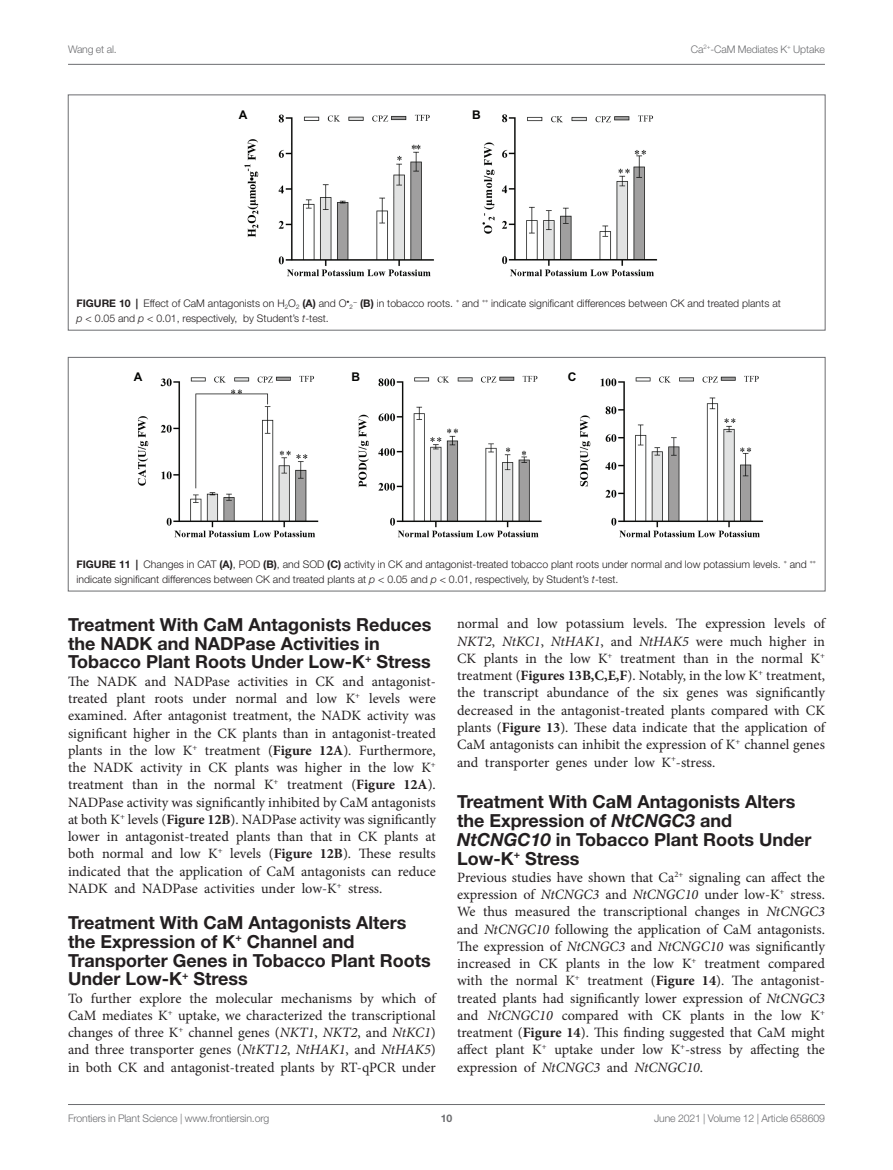
<style>
.page{position:relative;width:893px;height:1170px;background:#fff}
.page>*{position:absolute;margin:0;border:0;box-sizing:border-box;transform-origin:0 0}
.HEAD_2{font:700 18px/18.8px "Helvetica Neue LT Std";color:#231f20}
.TEXT_FLUSH{font:14.25px/17.2px "Minion Pro";letter-spacing:-.005em;color:#231f20;text-align:justify}
.t1{font:700 12px "Arial";color:#040503}
.FIG_LEG{font:300 10.5px/14.2px "Helvetica Neue LT Std";color:#231f20}
.t2{font:300 10.5px "Helvetica Neue LT Std";letter-spacing:-.015em;color:#6c6d70}
.t3{font:700 10.5px "Helvetica Neue LT Std";color:#6c6d70}
.FIG_LEG-2{font:300 6.15px "Helvetica Neue LT Std";color:#231f20}
.s1{font-weight:700}
.s2{font-style:italic}
</style>
<div class="page">
<hr style="left:68px;top:64px;width:757px;height:1px;background:#6c6d70">
<hr style="left:68px;top:1104px;width:757px;height:1px;background:#6c6d70">
<img style="left:244px;top:114px;width:414px;height:163px">
<img style="left:137px;top:375px;width:627px;height:163px">
<div style="left:68px;top:357px;width:757px;height:234px;border:1px solid #6c6d70"></div>
<p class="t2" style="left:68px;top:42px;width:50px">Wang et al.</p>
<p class="t2" style="left:691px;top:42px;width:135px">Ca<sup>2+</sup>-CaM Mediates K<sup>+</sup> Uptake</p>
<p class="t1" style="left:239px;top:106px;width:10px">A</p>
<p class="t1" style="left:472px;top:106px;width:10px">B</p>
<p class="FIG_LEG" style="left:77px;top:296px;width:706px"><span class="s1">FIGURE 10 |</span> Effect of CaM antagonists on H<sub>2</sub>O<sub>2</sub> <span class="s1">(A)</span> and O<sup>•</sup> <sup>−</sup> <span class="s1">(B)</span> in tobacco roots. <sup>*</sup> and <sup>**</sup> indicate significant differences between CK and treated plants at</p>
<p class="FIG_LEG-2" style="left:350px;top:303px;width:5px">2</p>
<p class="FIG_LEG" style="left:77px;top:310px;width:254px"><span class="s2">p</span> &lt; 0.05 and <span class="s2">p</span> &lt; 0.01, respectively, by Student’s <span class="s2">t</span>-test.</p>
<p class="t1" style="left:134px;top:368px;width:10px">A</p>
<p class="t1" style="left:351px;top:368px;width:10px">B</p>
<p class="t1" style="left:568px;top:368px;width:10px">C</p>
<p class="FIG_LEG" style="left:77px;top:557px;width:741px"><span class="s1">FIGURE 11 |</span> Changes in CAT <span class="s1">(A)</span>, POD <span class="s1">(B)</span>, and SOD <span class="s1">(C)</span> activity in CK and antagonist-treated tobacco plant roots under normal and low potassium levels. <sup>*</sup> and <sup>** </sup>indicate significant differences between CK and treated plants at <span class="s2">p</span> &lt; 0.05 and <span class="s2">p</span> &lt; 0.01, respectively, by Student’s <span class="s2">t</span>-test.</p>
<p class="HEAD_2" style="left:68px;top:614px;width:365px">Treatment With CaM Antagonists Reduces the NADK and NADPase Activities in<br>Tobacco Plant Roots Under Low-K<sup>+</sup> Stress</p>
<p class="TEXT_FLUSH" style="left:68px;top:672px;width:369px">The NADK and NADPase activities in CK and antagonist&shy;treated plant roots under normal and low K<sup>+</sup> levels were examined. After antagonist treatment, the NADK activity was significant higher in the CK plants than in antagonist-treated plants in the low K<sup>+</sup> treatment (<span class="s1">Figure 12A</span>). Furthermore, the NADK activity in CK plants was higher in the low K<sup>+ </sup>treatment than in the normal K<sup>+</sup> treatment (<span class="s1">Figure 12A</span>).<br>NADPase activity was significantly inhibited by CaM antagonists at both K<sup>+</sup> levels (<span class="s1">Figure 12B</span>). NADPase activity was significantly lower in antagonist-treated plants than that in CK plants at both normal and low K<sup>+</sup> levels (<span class="s1">Figure 12B</span>). These results indicated that the application of CaM antagonists can reduce NADK and NADPase activities under low-K<sup>+</sup> stress.</p>
<p class="HEAD_2" style="left:68px;top:912px;width:364px">Treatment With CaM Antagonists Alters the Expression of K<sup>+</sup> Channel and Transporter Genes in Tobacco Plant Roots Under Low-K<sup>+</sup> Stress</p>
<p class="TEXT_FLUSH" style="left:68px;top:989px;width:369px">To further explore the molecular mechanisms by which of CaM mediates K<sup>+</sup> uptake, we characterized the transcriptional changes of three K<sup>+</sup> channel genes (<span class="s2">NKT1</span>, <span class="s2">NKT2</span>, and <span class="s2">NtKC1</span>) and three transporter genes (<span class="s2">NtKT12</span>, <span class="s2">NtHAK1</span>, and <span class="s2">NtHAK5</span>) in both CK and antagonist-treated plants by RT-qPCR under</p>
<p class="TEXT_FLUSH" style="left:457px;top:615px;width:369px">normal and low potassium levels. The expression levels of <span class="s2">NKT2</span>, <span class="s2">NtKC1</span>, <span class="s2">NtHAK1</span>, and <span class="s2">NtHAK5</span> were much higher in CK plants in the low K<sup>+</sup> treatment than in the normal K<sup>+ </sup>treatment (<span class="s1">Figures 13B,C,E,F</span>). Notably, in the low K<sup>+</sup> treatment, the transcript abundance of the six genes was significantly decreased in the antagonist-treated plants compared with CK plants (<span class="s1">Figure 13</span>). These data indicate that the application of CaM antagonists can inhibit the expression of K<sup>+</sup> channel genes and transporter genes under low K<sup>+</sup>-stress.</p>
<p class="HEAD_2" style="left:457px;top:792px;width:356px">Treatment With CaM Antagonists Alters the Expression of <span class="s2">NtCNGC3</span> and<br><span class="s2">NtCNGC10</span> in Tobacco Plant Roots Under<br>Low-K<sup>+</sup> Stress</p>
<p class="TEXT_FLUSH" style="left:457px;top:868px;width:369px">Previous studies have shown that Ca<sup>2+</sup> signaling can affect the expression of <span class="s2">NtCNGC3</span> and <span class="s2">NtCNGC10</span> under low-K<sup>+</sup> stress.<br>We thus measured the transcriptional changes in <span class="s2">NtCNGC3 </span>and <span class="s2">NtCNGC10</span> following the application of CaM antagonists.<br>The expression of <span class="s2">NtCNGC3</span> and <span class="s2">NtCNGC10</span> was significantly increased in CK plants in the low K<sup>+</sup> treatment compared with the normal K<sup>+</sup> treatment (<span class="s1">Figure 14</span>). The antagonist&shy;treated plants had significantly lower expression of <span class="s2">NtCNGC3 </span>and <span class="s2">NtCNGC10</span> compared with CK plants in the low K<sup>+ </sup>treatment (<span class="s1">Figure 14</span>). This finding suggested that CaM might affect plant K<sup>+</sup> uptake under low K<sup>+</sup>-stress by affecting the expression of <span class="s2">NtCNGC3</span> and <span class="s2">NtCNGC10</span>.</p>
<p class="t2" style="left:68px;top:1111px;width:203px">Frontiers in Plant Science | www.frontiersin.org</p>
<p class="t3" style="left:441px;top:1111px;width:13px">10</p>
<p class="t2" style="left:654px;top:1111px;width:172px">June 2021 | Volume 12 | Article 658609</p>
</div>
